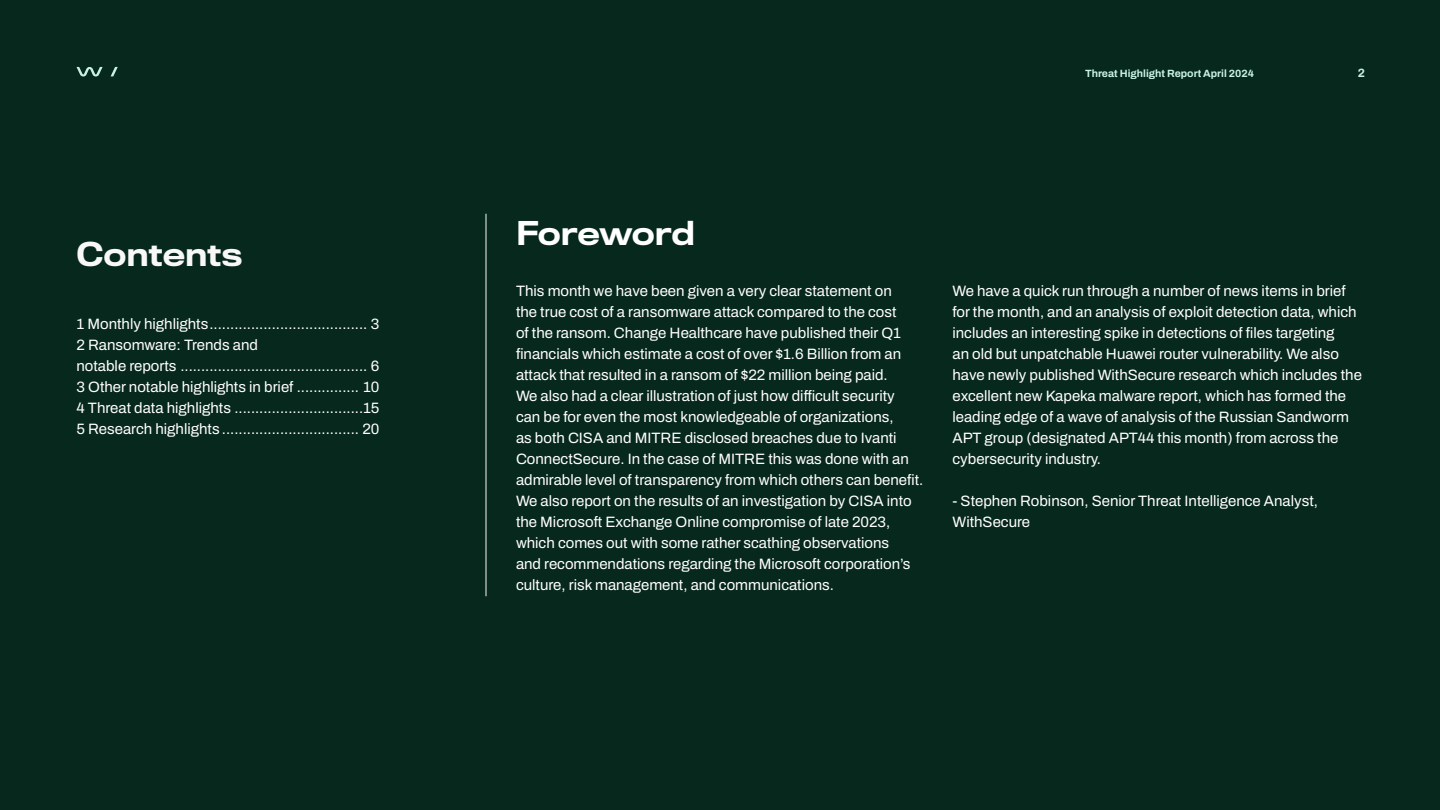
<style>
.page{position:relative;width:1440px;height:810px;background:#07281c}
.page>*{position:absolute;margin:0;border:0;box-sizing:border-box;transform-origin:0 0}
.t1{font:500 30.45px "Titling Gothic FB";letter-spacing:-.01em;color:#fff;scale:1.08 1}
.t2{font:500 30.45px "Titling Gothic FB";color:#f8f8f8;scale:1.08 1}
.t3{font:15px/21px "Archivo";color:#fff}
.t4{font:700 12px "Archivo";color:#c8f3e3}
.t5{font:700 10.5px "Archivo";color:#c8f3e3}
</style>
<div class="page">
<hr style="left:486px;top:214px;width:1px;height:382px;background:#f8f8f8">
<svg style="left:76px;top:67px;width:27px;height:10px"></svg>
<svg style="left:111px;top:67px;width:7px;height:9px"></svg>
<h1 class="t2" style="left:76px;top:230px;width:155px">Contents</h1>
<p class="t3" style="left:76px;top:313px;width:305px">1 Monthly highlights...................................... 3<br>2 Ransomware: Trends and<br>notable reports ............................................. 6<br>3 Other notable highlights in brief ............... 10<br>4 Threat data highlights ...............................15<br>5 Research highlights ................................. 20</p>
<h1 class="t1" style="left:516px;top:209px;width:167px">Foreword</h1>
<p class="t5" style="left:1085px;top:65px;width:170px">Threat Highlight Report April 2024</p>
<p class="t4" style="left:1358px;top:63px;width:9px">2</p>
<p class="t3" style="left:516px;top:280px;width:409px">This month we have been given a very clear statement on<br>the true cost of a ransomware attack compared to the cost<br>of the ransom. Change Healthcare have published their Q1 financials which estimate a cost of over $1.6 Billion from an attack that resulted in a ransom of $22 million being paid.<br>We also had a clear illustration of just how difficult security<br>can be for even the most knowledgeable of organizations,<br>as both CISA and MITRE disclosed breaches due to Ivanti ConnectSecure. In the case of MITRE this was done with an admirable level of transparency from which others can benefit.<br>We also report on the results of an investigation by CISA into the Microsoft Exchange Online compromise of late 2023, which comes out with some rather scathing observations<br>and recommendations regarding the Microsoft corporation’s culture, risk management, and communications.</p>
<p class="t3" style="left:952px;top:280px;width:411px">We have a quick run through a number of news items in brief for the month, and an analysis of exploit detection data, which includes an interesting spike in detections of files targeting<br>an old but unpatchable Huawei router vulnerability. We also have newly published WithSecure research which includes the excellent new Kapeka malware report, which has formed the leading edge of a wave of analysis of the Russian Sandworm APT group (designated APT44 this month) from across the cybersecurity industry.</p>
<p class="t3" style="left:952px;top:490px;width:367px">- Stephen Robinson, Senior Threat Intelligence Analyst,<br>WithSecure</p>
</div>
